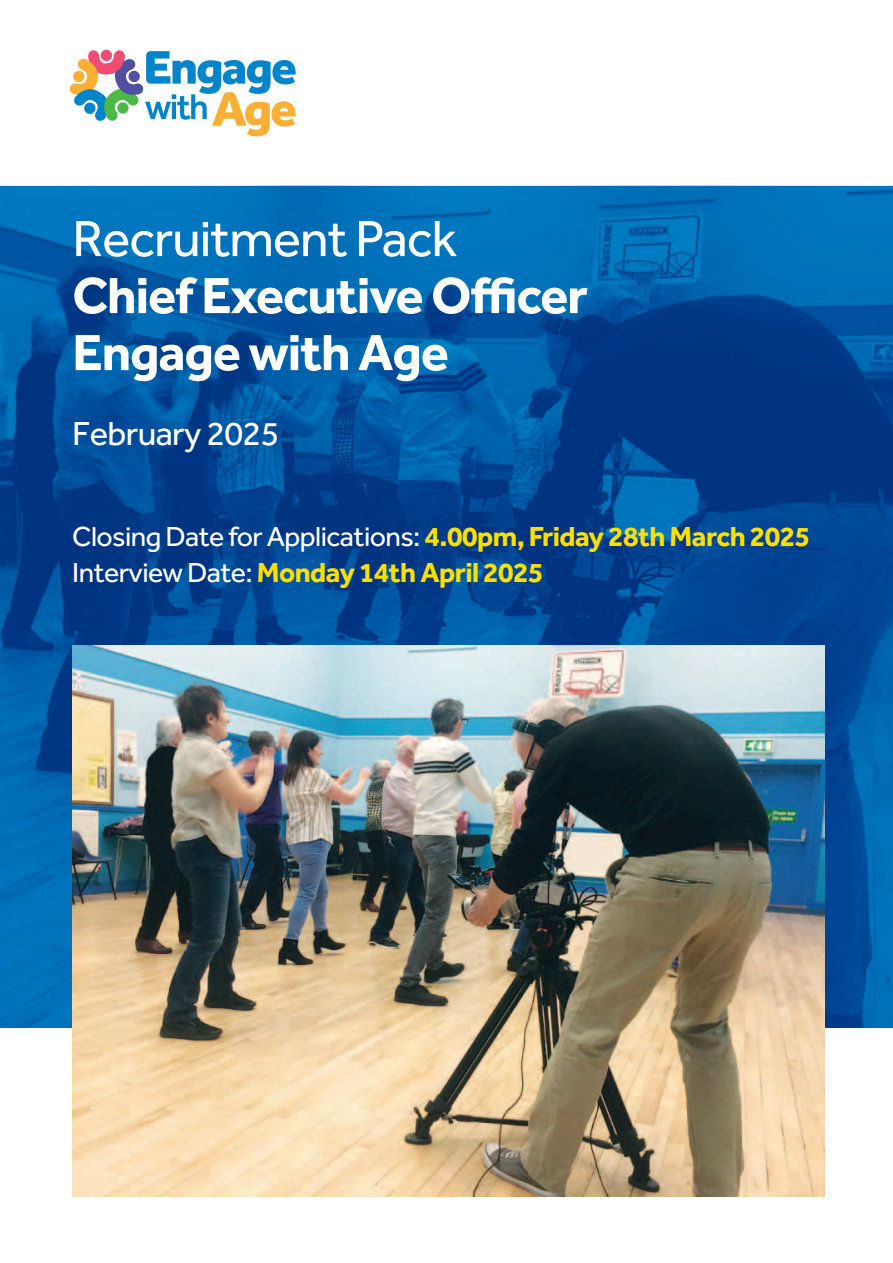
<style>
.page{position:relative;width:893px;height:1263px;background:#fff}
.page>*{position:absolute;margin:0;border:0;box-sizing:border-box;transform-origin:0 0}
.t1{font:700 52.5px "Effra";letter-spacing:-.02em;color:#fff}
.t2{font:52.5px "Effra";letter-spacing:-.02em;color:#fff}
.t3{font:34.5px "Effra";letter-spacing:-.02em;color:#fff}
.t4{font:28.5px "Effra";letter-spacing:-.02em;color:#fff}
.t5{font:700 28.5px "Effra";letter-spacing:-.02em;color:#ffdf01}
.s1{font-weight:700;color:#ffdf01}
.s2{font-weight:400;color:#fff}
</style>
<div class="page">
<img style="left:0;top:186px;width:893px;height:842px">
<img style="left:72px;top:645px;width:753px;height:551px">
<svg style="left:70px;top:51px;width:226px;height:85px"></svg>
<p class="t2" style="left:72px;top:206px;width:386px">Recruitment Pack</p>
<p class="t1" style="left:72px;top:263px;width:517px">Chief Executive Officer</p>
<p class="t1" style="left:72px;top:320px;width:378px">Engage with Age</p>
<p class="t3" style="left:72px;top:412px;width:209px">February 2025</p>
<p class="t4" style="left:72px;top:518px;width:739px">Closing Date for Applications: <span class="s1">4.00pm, Friday 28th March 2025</span></p>
<p class="t5" style="left:72px;top:554px;width:473px"><span class="s2">Interview Date:</span> Monday 14th April 2025</p>
</div>
